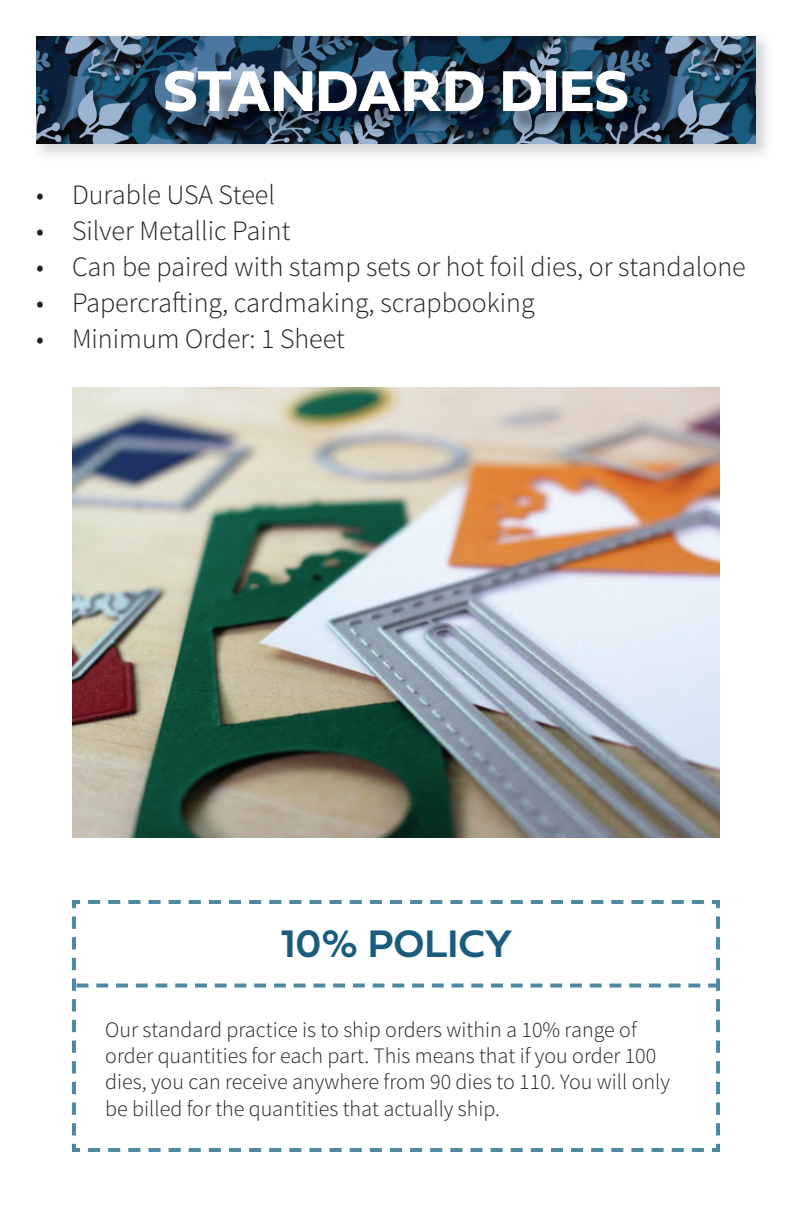
<style>
.page{position:relative;width:792px;height:1224px;background:#fff}
.page>*{position:absolute;margin:0;border:0;box-sizing:border-box;transform-origin:0 0}
.t1{font:60px "Fieldwork Geo Bold";color:#fff}
.t2{font:40px "Fieldwork Geo Demibold";color:#195c7d}
.t3{font:300 28px "Source Sans Pro";color:#231f20}
.t4{font:300 22px/26.4px "Source Sans Pro";color:#231f20}
</style>
<div class="page">
<img style="left:36px;top:36px;width:720px;height:108px">
<img style="left:168px;top:74px;width:484px;height:62px">
<svg style="left:72px;top:900px;width:648px;height:252px"></svg>
<svg style="left:72px;top:912px;width:648px;height:228px"></svg>
<img style="left:72px;top:388px;width:648px;height:449px">
<h1 class="t1" style="left:163px;top:44px;width:467px">STANDARD DIES</h1>
<p class="t3" style="left:36px;top:178px;width:241px">• Durable USA Steel</p>
<p class="t3" style="left:36px;top:214px;width:256px">• Silver Metallic Paint</p>
<p class="t3" style="left:36px;top:250px;width:711px">• Can be paired with stamp sets or hot foil dies, or standalone</p>
<p class="t3" style="left:36px;top:286px;width:500px">• Papercrafting, cardmaking, scrapbooking</p>
<p class="t3" style="left:36px;top:322px;width:310px">• Minimum Order: 1 Sheet</p>
<h2 class="t2" style="left:281px;top:912px;width:233px">10% POLICY</h2>
<p class="t4" style="left:105px;top:1016px;width:566px">Our standard practice is to ship orders within a 10% range of order quantities for each part. This means that if you order 100 dies, you can receive anywhere from 90 dies to 110. You will only be billed for the quantities that actually ship.</p>
</div>
